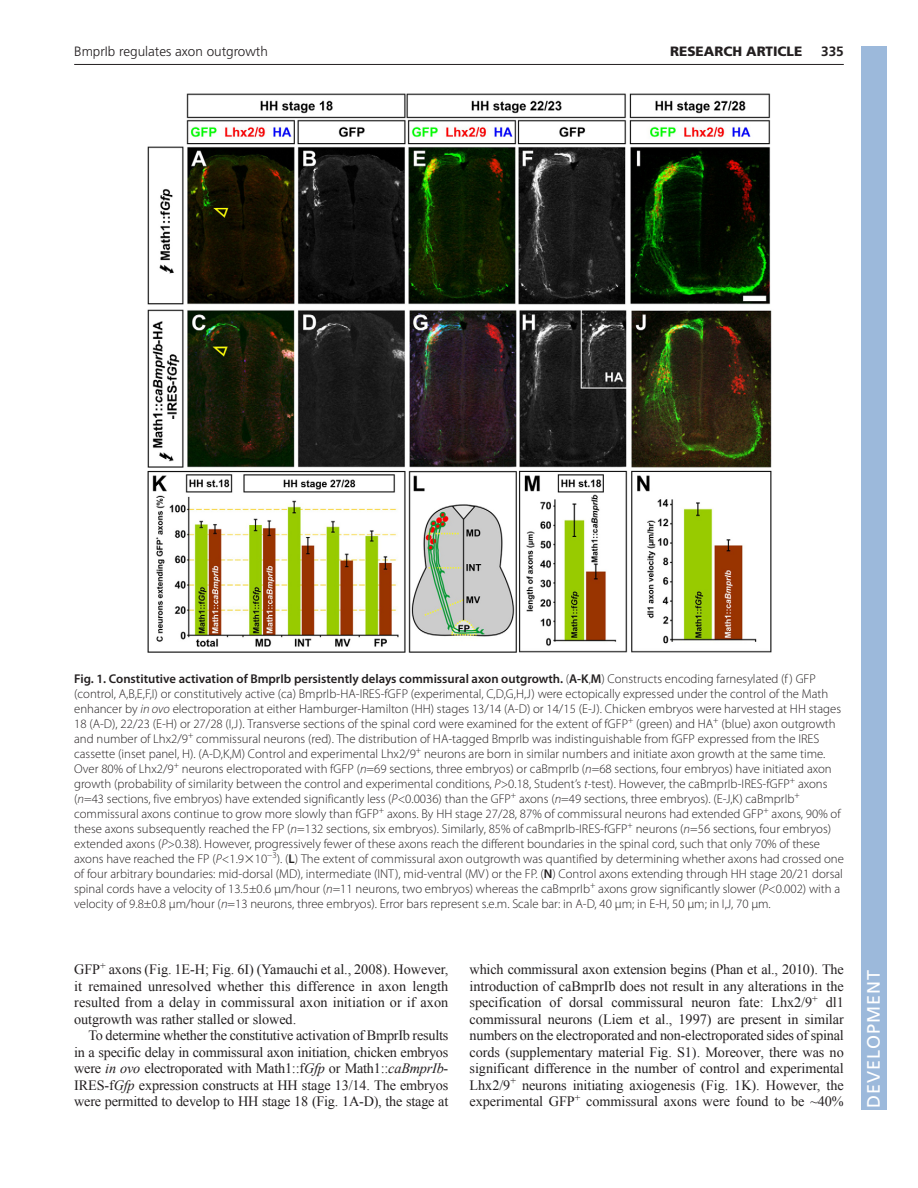
<style>
.page{position:relative;width:918px;height:1188px;background:#fff}
.page>*{position:absolute;margin:0;border:0;box-sizing:border-box;transform-origin:0 0}
.t1{font:18px "Frutiger LT Std";letter-spacing:.055em;color:#fff}
.t2{font:14.25px/16.5px "Times New Roman";letter-spacing:-.005em;color:#231f20;text-align:justify}
.t3{font:300 13.5px "Frutiger";color:#231f20}
.t4{font:900 13.5px "Frutiger LT Std";color:#231f20}
.t5{font:700 13.5px "Frutiger LT Std";color:#231f20}
.t6{font:300 12.75px/15px "Myriad Pro";color:#231f20}
.s1{font-weight:600}
.s2{font-style:italic}
.s3{font-family:"Mathematical Pi One";font-weight:400}
</style>
<div class="page">
<hr style="left:74px;top:64px;width:770px;height:1px;background:#231f20">
<img style="left:147px;top:93px;width:625px;height:560px">
<div style="left:861px;top:46px;width:25px;height:1064px;background:#9cb9db"></div>
<p class="t3" style="left:74px;top:46px;width:195px">BmprIb regulates axon outgrowth</p>
<p class="t4" style="left:670px;top:46px;width:134px">RESEARCH ARTICLE</p>
<p class="t5" style="left:821px;top:46px;width:24px">335</p>
<p class="t6" style="left:74px;top:672px;width:771px"><span class="s1">Fig. 1. Constitutive activation of BmprIb persistently delays commissural axon outgrowth.</span> (<span class="s1">A-K</span>,<span class="s1">M</span>) Constructs encoding farnesylated (f ) GFP (control, A,B,E,F,I) or constitutively active (ca) BmprIb-HA-IRES-fGFP (experimental, C,D,G,H,J) were ectopically expressed under the control of the Math enhancer by <span class="s2">in ovo</span> electroporation at either Hamburger-Hamilton (HH) stages 13/14 (A-D) or 14/15 (E-J). Chicken embryos were harvested at HH stages 18 (A-D), 22/23 (E-H) or 27/28 (I,J). Transverse sections of the spinal cord were examined for the extent of fGFP<sup>+</sup> (green) and HA<sup>+</sup> (blue) axon outgrowth and number of Lhx2/9<sup>+</sup> commissural neurons (red). The distribution of HA-tagged BmprIb was indistinguishable from fGFP expressed from the IRES cassette (inset panel, H). (A-D,K,M) Control and experimental Lhx2/9<sup>+</sup> neurons are born in similar numbers and initiate axon growth at the same time.<br>Over 80% of Lhx2/9<sup>+</sup> neurons electroporated with fGFP (<span class="s2">n</span>=69 sections, three embryos) or caBmprIb (<span class="s2">n</span>=68 sections, four embryos) have initiated axon growth (probability of similarity between the control and experimental conditions, <span class="s2">P</span>&gt;0.18, Student’s <span class="s2">t</span>-test). However, the caBmprIb-IRES-fGFP<sup>+</sup> axons (<span class="s2">n</span>=43 sections, five embryos) have extended significantly less (<span class="s2">P</span>&lt;0.0036) than the GFP<sup>+</sup> axons (<span class="s2">n</span>=49 sections, three embryos). (E-J,K) caBmprIb<sup>+ </sup>commissural axons continue to grow more slowly than fGFP<sup>+</sup> axons. By HH stage 27/28, 87% of commissural neurons had extended GFP<sup>+</sup> axons, 90% of these axons subsequently reached the FP (<span class="s2">n</span>=132 sections, six embryos). Similarly, 85% of caBmprIb-IRES-fGFP<sup>+</sup> neurons (<span class="s2">n</span>=56 sections, four embryos) extended axons (<span class="s2">P</span>&gt;0.38). However, progressively fewer of these axons reach the different boundaries in the spinal cord, such that only 70% of these axons have reached the FP (<span class="s2">P</span>&lt;1.9<span class="s3">-</span>10<sup>−3</sup>). (<span class="s1">L</span>) The extent of commissural axon outgrowth was quantified by determining whether axons had crossed one of four arbitrary boundaries: mid-dorsal (MD), intermediate (INT), mid-ventral (MV) or the FP. (<span class="s1">N</span>) Control axons extending through HH stage 20/21 dorsal spinal cords have a velocity of 13.5±0.6 μm/hour (<span class="s2">n</span>=11 neurons, two embryos) whereas the caBmprIb<sup>+</sup> axons grow significantly slower (<span class="s2">P</span>&lt;0.002) with a velocity of 9.8±0.8 μm/hour (<span class="s2">n</span>=13 neurons, three embryos). Error bars represent s.e.m. Scale bar: in A-D, 40 μm; in E-H, 50 μm; in I,J, 70 μm.</p>
<p class="t2" style="left:74px;top:961px;width:376px">GFP<sup>+</sup> axons (Fig. 1E-H; Fig. 6I) (Yamauchi et al., 2008). However, it remained unresolved whether this difference in axon length resulted from a delay in commissural axon initiation or if axon outgrowth was rather stalled or slowed.</p>
<p class="t2" style="left:74px;top:1027px;width:376px;text-indent:14px">To determine whether the constitutive activation of BmprIb results in a specific delay in commissural axon initiation, chicken embryos were <span class="s2">in ovo</span> electroporated with Math1::f<span class="s2">Gfp</span> or Math1::<span class="s2">caBmprIb</span>-IRES-f<span class="s2">Gfp</span> expression constructs at HH stage 13/14. The embryos were permitted to develop to HH stage 18 (Fig. 1A-D), the stage at</p>
<p class="t2" style="left:470px;top:961px;width:376px">which commissural axon extension begins (Phan et al., 2010). The introduction of caBmprIb does not result in any alterations in the specification of dorsal commissural neuron fate: Lhx2/9<sup>+</sup> dl1 commissural neurons (Liem et al., 1997) are present in similar numbers on the electroporated and non-electroporated sides of spinal cords (supplementary material Fig. S1). Moreover, there was no significant difference in the number of control and experimental Lhx2/9<sup>+</sup> neurons initiating axiogenesis (Fig. 1K). However, the experimental GFP<sup>+</sup> commissural axons were found to be ~40%</p>
<h1 class="t1" style="left:863px;top:1108px;width:140px;rotate:-90deg">DEVELOPMENT</h1>
</div>
